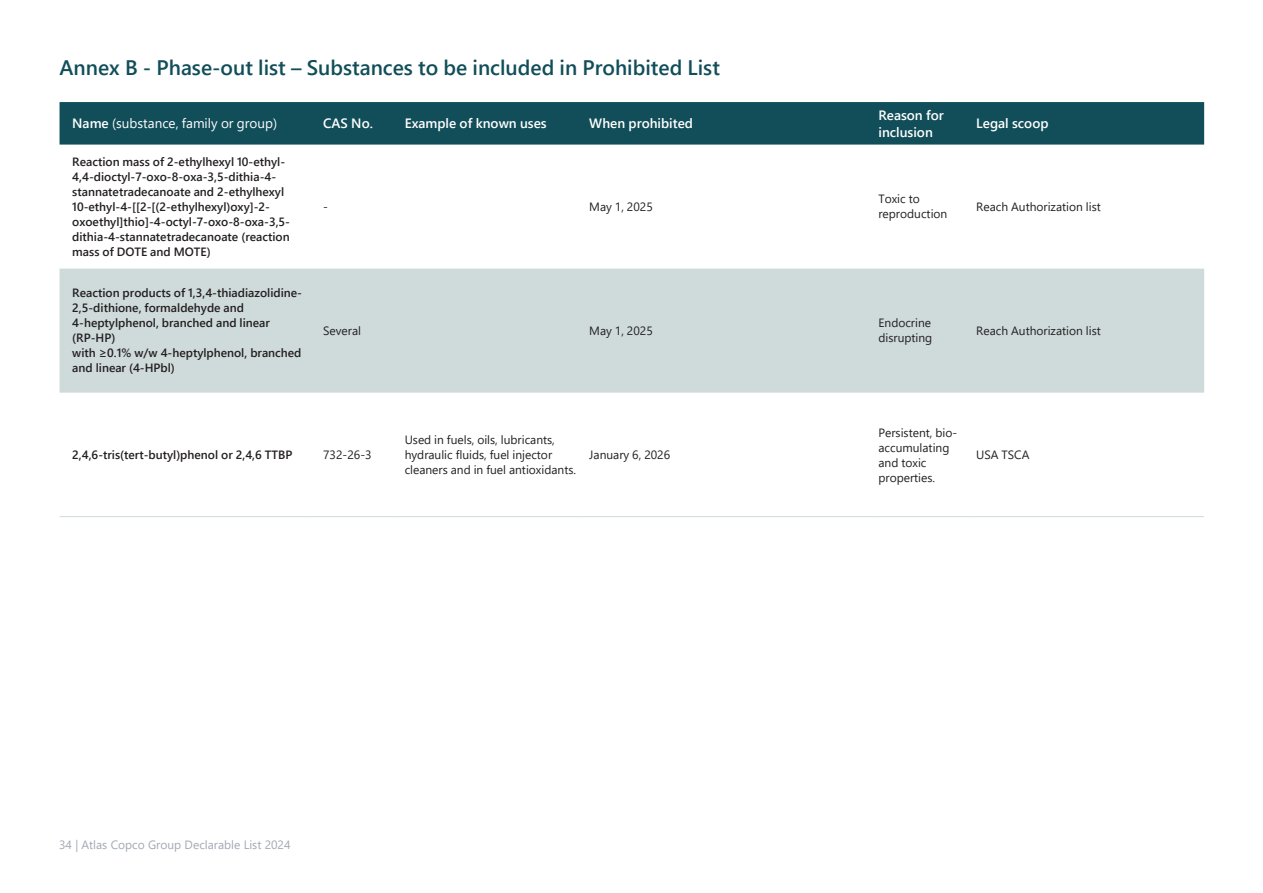
<style>
.page{position:relative;width:1263px;height:893px;background:#fff}
.page>*{position:absolute;margin:0;border:0;box-sizing:border-box;transform-origin:0 0}
.Headline_2{font:600 21px "Segoe UI";color:#114e59}
.Table_Headline{font:600 13.5px/17.2px "Segoe UI";color:#fff}
.Table_Headline-2{font:13.5px "Segoe UI";color:#fff}
.Table_bold_text{font:600 12px/15px "Segoe UI";color:#231f20}
.Table_text{font:12px/15px "Segoe UI";color:#231f20}
.Table_Bullet{font:12px/15px "Segoe UI";color:#231f20}
.t1{font:12px "Segoe UI";color:#a1a9b4}
.s1{font-weight:600}
</style>
<div class="page">
<div style="left:60px;top:102px;width:1144px;height:43px;background:#114e59"></div>
<div style="left:60px;top:269px;width:1144px;height:124px;background:#cfdada"></div>
<hr style="left:60px;top:516px;width:250px;height:1px;background:#cfdada">
<hr style="left:310px;top:516px;width:89px;height:1px;background:#cfdada">
<hr style="left:399px;top:516px;width:184px;height:1px;background:#cfdada">
<hr style="left:583px;top:516px;width:289px;height:1px;background:#cfdada">
<hr style="left:872px;top:516px;width:98px;height:1px;background:#cfdada">
<hr style="left:970px;top:516px;width:234px;height:1px;background:#cfdada">
<p class="Headline_2" style="left:60px;top:48px;width:662px">Annex B - Phase-out list – Substances to be included in Prohibited List</p>
<p class="Table_Headline-2" style="left:72px;top:111px;width:206px"><span class="s1">Name</span> (substance, family or group)</p>
<p class="Table_Headline" style="left:323px;top:114px;width:51px">CAS No.</p>
<p class="Table_Headline" style="left:405px;top:114px;width:144px">Example of known uses</p>
<p class="Table_Headline" style="left:589px;top:114px;width:105px">When prohibited</p>
<p class="Table_Headline" style="left:878px;top:105px;width:67px">Reason for inclusion</p>
<p class="Table_Headline" style="left:976px;top:114px;width:74px">Legal scoop</p>
<p class="Table_bold_text" style="left:72px;top:153px;width:219px">Reaction mass of 2-ethylhexyl 10-ethyl-4,4-dioctyl-7-oxo-8-oxa-3,5-dithia-4- stannatetradecanoate and 2-ethylhexyl 10-ethyl-4-[[2-[(2-ethylhexyl)oxy]-2- oxoethyl]thio]-4-octyl-7-oxo-8-oxa-3,5- dithia-4-stannatetradecanoate (reaction mass of DOTE and MOTE)</p>
<p class="Table_text" style="left:323px;top:198px;width:6px">-</p>
<p class="Table_text" style="left:589px;top:198px;width:65px">May 1, 2025</p>
<p class="Table_text" style="left:878px;top:191px;width:70px">Toxic to reproduction</p>
<p class="Table_text" style="left:976px;top:198px;width:126px">Reach Authorization list</p>
<p class="Table_bold_text" style="left:72px;top:285px;width:231px">Reaction products of 1,3,4-thiadiazolidine-<br>2,5-dithione, formaldehyde and<br>4-heptylphenol, branched and linear (RP-HP)<br>with ≥0.1% w/w 4-heptylphenol, branched and linear (4-HPbl)</p>
<p class="Table_text" style="left:323px;top:322px;width:39px">Several</p>
<p class="Table_text" style="left:589px;top:322px;width:65px">May 1, 2025</p>
<p class="Table_text" style="left:878px;top:315px;width:55px">Endocrine disrupting</p>
<p class="Table_text" style="left:976px;top:322px;width:126px">Reach Authorization list</p>
<p class="Table_bold_text" style="left:72px;top:446px;width:222px">2,4,6-tris(tert-butyl)phenol or 2,4,6 TTBP</p>
<p class="Table_text" style="left:323px;top:446px;width:50px">732-26-3</p>
<p class="Table_Bullet" style="left:405px;top:431px;width:173px">Used in fuels, oils, lubricants, hydraulic fluids, fuel injector cleaners and in fuel antioxidants.</p>
<p class="Table_text" style="left:589px;top:446px;width:82px">January 6, 2026</p>
<p class="t1" style="left:59px;top:833px;width:233px">34 | Atlas Copco Group Declarable List 2024</p>
<p class="Table_text" style="left:878px;top:424px;width:80px">Persistent, bio&shy;accumulating and toxic properties.</p>
<p class="Table_text" style="left:976px;top:446px;width:55px">USA TSCA</p>
</div>
